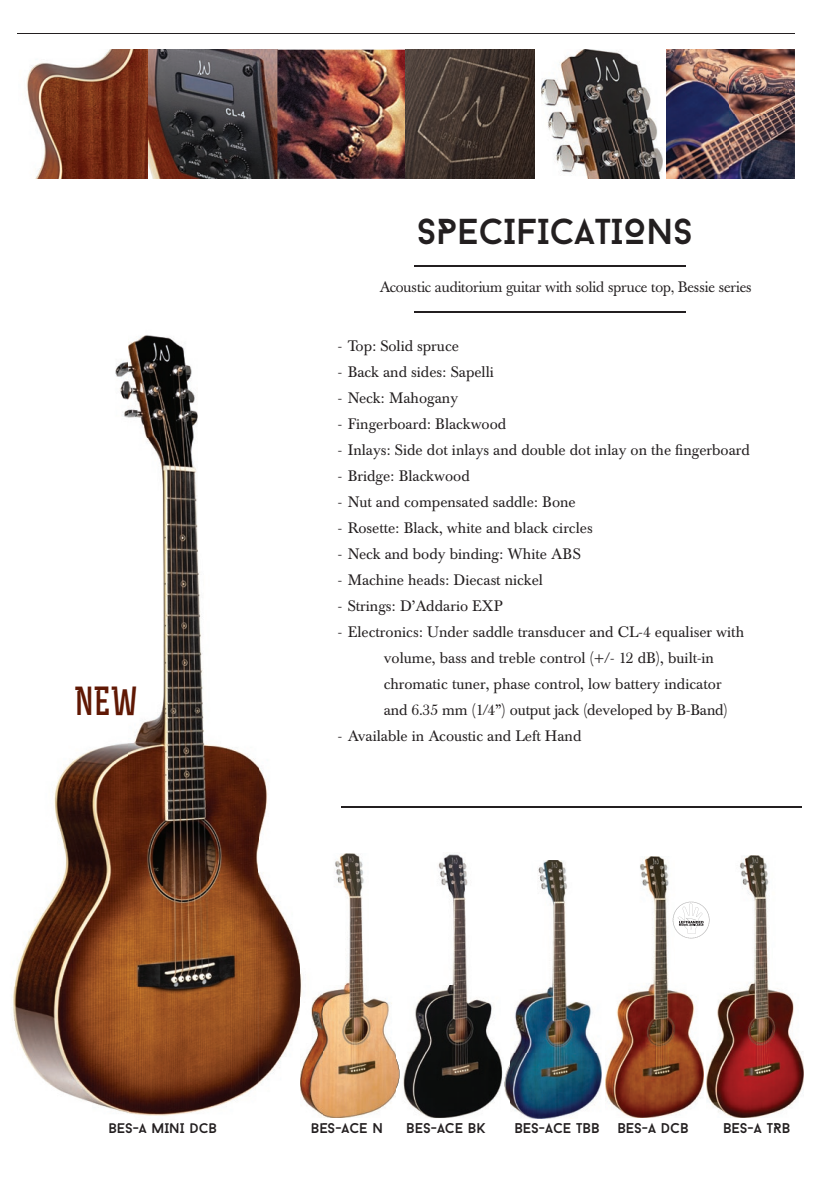
<style>
.page{position:relative;width:840px;height:1191px;background:#fff}
.page>*{position:absolute;margin:0;border:0;box-sizing:border-box;transform-origin:0 0}
.t1{font:700 38px "Rex";color:#601804}
.t2{font:36px "Baron Neue";color:#231f20}
.t3{font:15px/26px "Baskerville BE";color:#231f20}
.t4{font:15px "Baskerville";letter-spacing:-.01em;color:#231f20}
.t5{font:14.2px "Baron Neue";color:#231f20}
.t6{font:14px "Baron Neue";color:#231f20}
</style>
<div class="page">
<img style="left:605px;top:857px;width:97px;height:260px">
<img style="left:706px;top:855px;width:96px;height:262px">
<img style="left:322px;top:853px;width:74px;height:264px">
<img style="left:438px;top:854px;width:30px;height:64px">
<img style="left:413px;top:918px;width:84px;height:133px">
<img style="left:396px;top:1051px;width:107px;height:67px">
<img style="left:26px;top:50px;width:508px;height:129px">
<img style="left:541px;top:50px;width:253px;height:129px">
<hr style="left:17px;top:33px;width:777px;height:1px;background:#231f20">
<hr style="left:414px;top:265px;width:270px;height:1px;background:#231f20">
<hr style="left:414px;top:312px;width:270px;height:1px;background:#231f20">
<hr style="left:341px;top:806px;width:460px;height:1px;background:#231f20">
<hr style="left:341px;top:807px;width:460px;height:1px;background:#231f20">
<img style="left:504px;top:860px;width:97px;height:258px">
<svg style="left:672px;top:901px;width:37px;height:37px"></svg>
<img style="left:13px;top:335px;width:309px;height:789px">
<img style="left:109px;top:1123px;width:107px;height:1px">
<h2 class="t2" style="left:416px;top:209px;width:277px">SPECIFICATIONS</h2>
<h1 class="t1" style="left:74px;top:677px;width:65px">NEW</h1>
<p class="t4" style="left:379px;top:278px;width:373px">Acoustic auditorium guitar with solid spruce top, Bessie series</p>
<p class="t3" style="left:337px;top:333px;width:123px">- Top: Solid spruce</p>
<p class="t3" style="left:337px;top:359px;width:157px">- Back and sides: Sapelli</p>
<p class="t3" style="left:337px;top:385px;width:122px">- Neck: Mahogany</p>
<p class="t3" style="left:337px;top:411px;width:170px">- Fingerboard: Blackwood</p>
<p class="t3" style="left:337px;top:437px;width:413px">- Inlays: Side dot inlays and double dot inlay on the fingerboard</p>
<p class="t3" style="left:337px;top:463px;width:133px">- Bridge: Blackwood</p>
<p class="t3" style="left:337px;top:489px;width:239px">- Nut and compensated saddle: Bone</p>
<p class="t3" style="left:337px;top:515px;width:256px">- Rosette: Black, white and black circles</p>
<p class="t3" style="left:337px;top:541px;width:244px">- Neck and body binding: White ABS</p>
<p class="t3" style="left:337px;top:567px;width:206px">- Machine heads: Diecast nickel</p>
<p class="t3" style="left:337px;top:593px;width:166px">- Strings: D’Addario EXP</p>
<p class="t3" style="left:383px;top:619px;width:361px;text-indent:-46px">- Electronics: Under saddle transducer and CL-4 equaliser with volume, bass and treble control (+/- 12 dB), built-in chromatic tuner, phase control, low battery indicator and 6.35 mm (1/4”) output jack (developed by B-Band)</p>
<p class="t3" style="left:337px;top:723px;width:245px">- Available in Acoustic and Left Hand</p>
<p class="t6" style="left:108px;top:1119px;width:110px">BES-A MINI DCB</p>
<p class="t5" style="left:310px;top:1119px;width:74px">BES-ACE N</p>
<p class="t5" style="left:406px;top:1119px;width:81px">BES-ACE BK</p>
<p class="t5" style="left:514px;top:1119px;width:87px">BES-ACE TBB</p>
<p class="t5" style="left:617px;top:1119px;width:73px">BES-A DCB</p>
<p class="t5" style="left:722px;top:1119px;width:69px">BES-A TRB</p>
</div>
